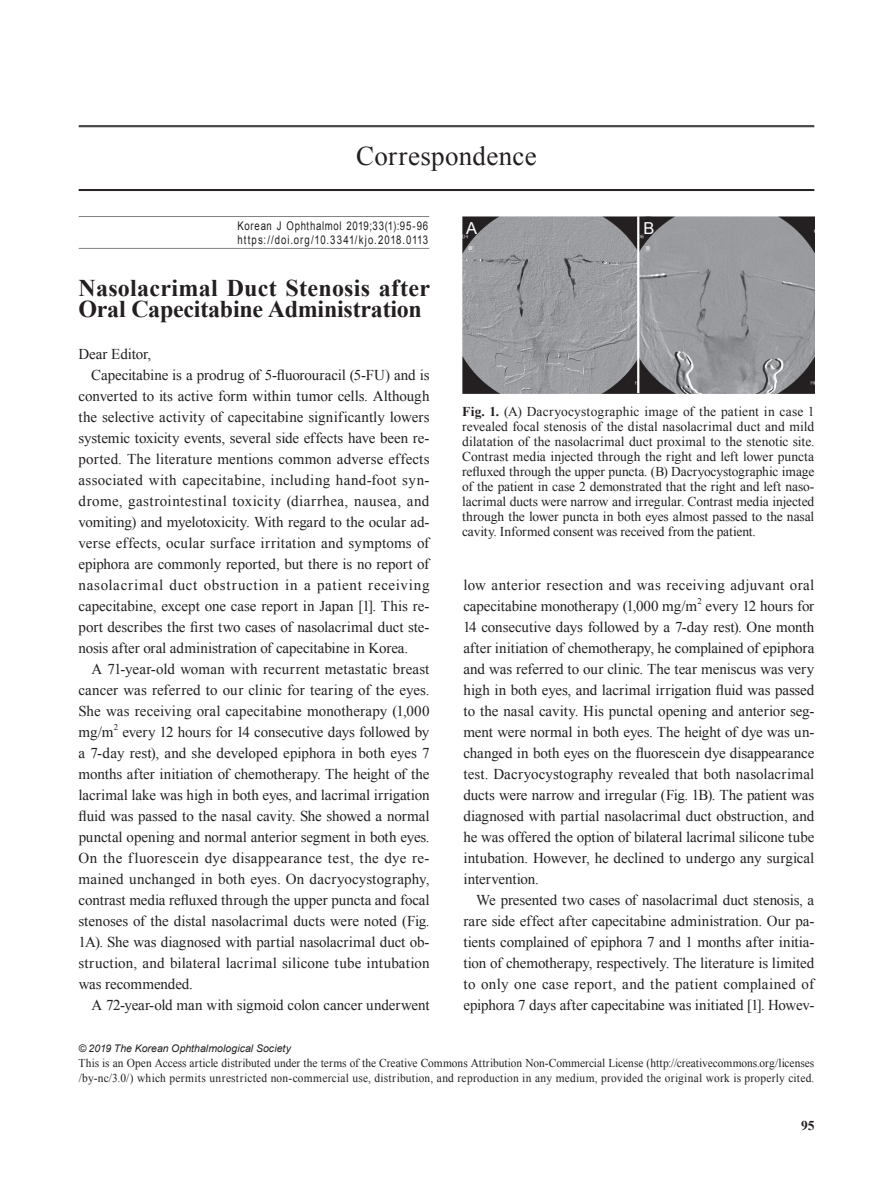
<style>
.page{position:relative;width:893px;height:1191px;background:#fff}
.page>*{position:absolute;margin:0;border:0;box-sizing:border-box;transform-origin:0 0}
.t1{font:27px "Times New Roman";letter-spacing:.01em;color:#231f20}
.t2{font:700 24px/21px "Times New Roman";letter-spacing:-.005em;color:#231f20}
.t3{font:16.5px "Arial";color:#fff}
.t4{font:15px/21px "Times New Roman";letter-spacing:.005em;color:#231f20;text-align:justify}
.t5{font:15px "Times New Roman";letter-spacing:.03em;color:#231f20}
.t6{font:15px "Times New Roman";letter-spacing:-.015em;color:#231f20}
.t7{font:15px "Times New Roman";letter-spacing:.025em;color:#231f20}
.t8{font:15px "Times New Roman";letter-spacing:.045em;color:#231f20}
.t9{font:13.5px/15px "Times New Roman";letter-spacing:-.01em;color:#231f20;text-align:justify}
.t10{font:700 13.5px "Times New Roman";color:#231f20}
.t11{font:12px/14.2px "Times New Roman";letter-spacing:.015em;color:#231f20;scale:.95 1}
.t12{font:12px/13.5px "Arial";letter-spacing:.075em;color:#231f20;scale:.8 1}
.t13{font:italic 10.5px "Arial";letter-spacing:.005em;color:#231f20}
.t14{font:8.7px "Times New Roman";color:#231f20}
.s1{font-weight:700}
</style>
<div class="page">
<hr style="left:79px;top:248px;width:350px;height:1px;background:#808285">
<hr style="left:79px;top:216px;width:350px;height:1px;background:#808285">
<img style="left:462px;top:216px;width:352px;height:177px">
<hr style="left:637px;top:216px;width:2px;height:177px;background:#fff">
<hr style="left:79px;top:125px;width:735px;height:1px;background:#231f20">
<hr style="left:79px;top:126px;width:735px;height:1px;background:#231f20">
<hr style="left:79px;top:189px;width:735px;height:1px;background:#231f20">
<hr style="left:79px;top:190px;width:735px;height:1px;background:#231f20">
<h1 class="t1" style="left:356px;top:138px;width:182px">Correspondence</h1>
<p class="t12" style="left:238px;top:219px;width:240px">Korean J Ophthalmol 2019;33(1):95-96 https://doi.org/10.3341/kjo.2018.0113</p>
<h2 class="t2" style="left:78px;top:276px;width:353px">Nasolacrimal Duct Stenosis after<br>Oral Capecitabine Administration</h2>
<p class="t4" style="left:79px;top:343px;width:74px">Dear Editor,</p>
<p class="t4" style="left:91px;top:364px;width:340px">Capecitabine is a prodrug of 5-fluorouracil (5-FU) and is</p>
<p class="t4" style="left:79px;top:385px;width:352px">converted to its active form within tumor cells. Although</p>
<p class="t4" style="left:79px;top:406px;width:352px">the selective activity of capecitabine significantly lowers</p>
<p class="t4" style="left:79px;top:427px;width:353px">systemic toxicity events, several side effects have been re-</p>
<p class="t4" style="left:79px;top:448px;width:352px">ported. The literature mentions common adverse effects</p>
<p class="t7" style="left:79px;top:469px;width:353px">associated with capecitabine, including hand-foot syn-</p>
<p class="t5" style="left:79px;top:490px;width:352px">drome, gastrointestinal toxicity (diarrhea, nausea, and</p>
<p class="t6" style="left:79px;top:511px;width:352px">vomiting) and myelotoxicity. With regard to the ocular ad-</p>
<p class="t4" style="left:79px;top:532px;width:352px">verse effects, ocular surface irritation and symptoms of</p>
<p class="t4" style="left:79px;top:553px;width:352px">epiphora are commonly reported, but there is no report of</p>
<p class="t8" style="left:79px;top:574px;width:352px">nasolacrimal duct obstruction in a patient receiving</p>
<p class="t4" style="left:79px;top:595px;width:353px">capecitabine, except one case report in Japan [1]. This re-</p>
<p class="t4" style="left:79px;top:616px;width:352px">port describes the first two cases of nasolacrimal duct ste-</p>
<p class="t4" style="left:79px;top:637px;width:331px">nosis after oral administration of capecitabine in Korea.</p>
<p class="t4" style="left:91px;top:658px;width:340px">A 71-year-old woman with recurrent metastatic breast</p>
<p class="t4" style="left:79px;top:679px;width:353px">cancer was referred to our clinic for tearing of the eyes.</p>
<p class="t4" style="left:78px;top:700px;width:353px">She was receiving oral capecitabine monotherapy (1,000</p>
<p class="t4" style="left:79px;top:721px;width:36px">mg/m</p>
<p class="t14" style="left:114px;top:721px;width:6px">2</p>
<p class="t4" style="left:78px;top:721px;width:353px;text-indent:44px">every 12 hours for 14 consecutive days followed by a 7-day rest), and she developed epiphora in both eyes 7 months after initiation of chemotherapy. The height of the lacrimal lake was high in both eyes, and lacrimal irrigation fluid was passed to the nasal cavity. She showed a normal punctal opening and normal anterior segment in both eyes.<br>On the fluorescein dye disappearance test, the dye re&shy;mained unchanged in both eyes. On dacryocystography, contrast media refluxed through the upper puncta and focal stenoses of the distal nasolacrimal ducts were noted (Fig.<br>1A). She was diagnosed with partial nasolacrimal duct ob&shy;struction, and bilateral lacrimal silicone tube intubation was recommended.</p>
<p class="t4" style="left:91px;top:994px;width:340px">A 72-year-old man with sigmoid colon cancer underwent</p>
<p class="t3" style="left:466px;top:217px;width:13px">a</p>
<p class="t3" style="left:643px;top:217px;width:13px">B</p>
<p class="t9" style="left:462px;top:404px;width:354px"><span class="s1">Fig. 1.</span> (A) Dacryocystographic image of the patient in case 1 revealed focal stenosis of the distal nasolacrimal duct and mild dilatation of the nasolacrimal duct proximal to the stenotic site.<br>Contrast media injected through the right and left lower puncta refluxed through the upper puncta. (B) Dacryocystographic image of the patient in case 2 demonstrated that the right and left naso&shy;lacrimal ducts were narrow and irregular. Contrast media injected through the lower puncta in both eyes almost passed to the nasal cavity. Informed consent was received from the patient.</p>
<p class="t4" style="left:463px;top:574px;width:352px">low anterior resection and was receiving adjuvant oral capecitabine monotherapy (1,000 mg/m</p>
<p class="t14" style="left:697px;top:595px;width:6px">2</p>
<p class="t4" style="left:463px;top:595px;width:353px;text-indent:242px">every 12 hours for 14 consecutive days followed by a 7-day rest). One month after initiation of chemotherapy, he complained of epiphora and was referred to our clinic. The tear meniscus was very high in both eyes, and lacrimal irrigation fluid was passed to the nasal cavity. His punctal opening and anterior seg&shy;ment were normal in both eyes. The height of dye was un&shy;changed in both eyes on the fluorescein dye disappearance test. Dacryocystography revealed that both nasolacrimal ducts were narrow and irregular (Fig. 1B). The patient was diagnosed with partial nasolacrimal duct obstruction, and he was offered the option of bilateral lacrimal silicone tube intubation. However, he declined to undergo any surgical intervention.</p>
<p class="t4" style="left:463px;top:889px;width:353px;text-indent:13px">We presented two cases of nasolacrimal duct stenosis, a rare side effect after capecitabine administration. Our pa&shy;tients complained of epiphora 7 and 1 months after initia&shy;tion of chemotherapy, respectively. The literature is limited to only one case report, and the patient complained of epiphora 7 days after capecitabine was initiated [1]. Howev-</p>
<p class="t13" style="left:79px;top:1041px;width:214px">© 2019 The Korean Ophthalmological Society</p>
<p class="t11" style="left:79px;top:1056px;width:776px">This is an Open Access article distributed under the terms of the Creative Commons Attribution Non-Commercial License (http://creativecommons.org/licenses /by-nc/3.0/) which permits unrestricted non-commercial use, distribution, and reproduction in any medium, provided the original work is properly cited.</p>
<p class="t10" style="left:801px;top:1116px;width:15px">95</p>
</div>
